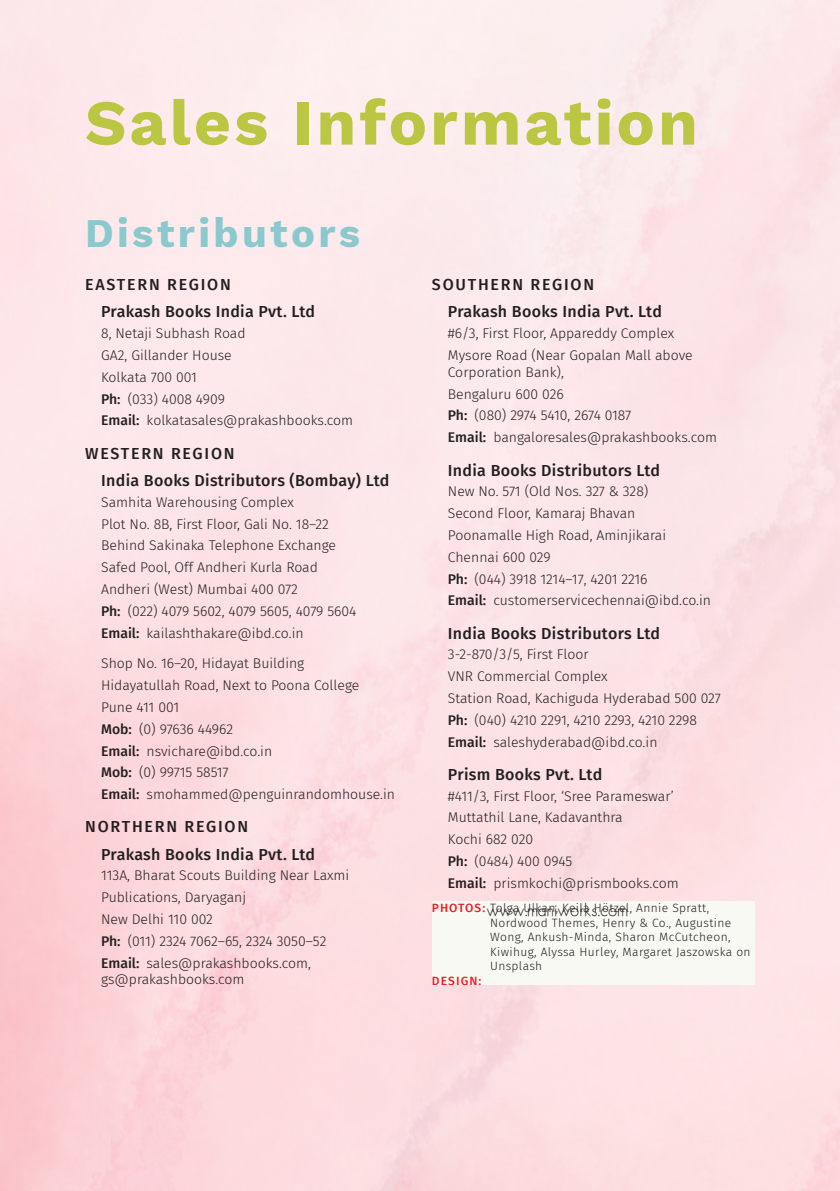
<style>
.page{position:relative;width:840px;height:1191px;background:#fff}
.page>*{position:absolute;margin:0;border:0;box-sizing:border-box;transform-origin:0 0}
.t1{font:700 64px "Work Sans";letter-spacing:.05em;color:#bbc642}
.t2{font:700 40px "Work Sans";letter-spacing:.085em;color:#8ac9cd}
.t3{font:500 16px/27.2px "Fira Sans";letter-spacing:.02em;color:#231f20}
.t4{font:16px "Futura ICG Light";color:#231f20}
.t5{font:300 14px/21.8px "Fira Sans";color:#231f20}
.t6{font:300 12px "Fira Sans";letter-spacing:.03em;color:#231f20}
.t7{font:500 12px "Fira Sans";letter-spacing:.09em;color:#ee1d23}
.s1{font-weight:500}
.s2{font-weight:500;color:#ee1d23}
</style>
<div class="page">
<hr style="left:839px;top:0;width:1px;height:1191px;background:#fde9ea">
<div style="left:431px;top:901px;width:323px;height:83px;background:#f9f9f4"></div>
<p class="t1" style="left:85px;top:74px;width:614px">Sales Information</p>
<p class="t2" style="left:85px;top:203px;width:276px">Distributors</p>
<p class="t3" style="left:101px;top:270px;width:215px;text-indent:-16px">EASTERN REGION<br>Prakash Books India Pvt. Ltd</p>
<p class="t5" style="left:101px;top:322px;width:253px">8, Netaji Subhash Road<br>GA2, Gillander House<br>Kolkata 700 001<br><span class="s1">Ph:</span> (033) 4008 4909<br><span class="s1">Email:</span> kolkatasales@prakashbooks.com</p>
<p class="t3" style="left:101px;top:439px;width:289px;text-indent:-16px">WESTERN REGION<br>India Books Distributors (Bombay) Ltd</p>
<p class="t5" style="left:101px;top:491px;width:257px">Samhita Warehousing Complex<br>Plot No. 8B, First Floor, Gali No. 18–22<br>Behind Sakinaka Telephone Exchange Safed Pool, Off Andheri Kurla Road Andheri (West) Mumbai 400 072<br><span class="s1">Ph:</span> (022) 4079 5602, 4079 5605, 4079 5604<br><span class="s1">Email:</span> kailashthakare@ibd.co.in</p>
<p class="t5" style="left:101px;top:652px;width:295px">Shop No. 16–20, Hidayat Building<br>Hidayatullah Road, Next to Poona College<br>Pune 411 001<br><span class="s1">Mob:</span> (0) 97636 44962<br><span class="s1">Email:</span> nsvichare@ibd.co.in<br><span class="s1">Mob:</span> (0) 99715 58517<br><span class="s1">Email:</span> smohammed@penguinrandomhouse.in</p>
<p class="t3" style="left:101px;top:812px;width:215px;text-indent:-16px">NORTHERN REGION<br>Prakash Books India Pvt. Ltd</p>
<p class="t5" style="left:101px;top:864px;width:249px">113A, Bharat Scouts Building Near Laxmi<br>Publications, Daryaganj<br>New Delhi 110 002<br><span class="s1">Ph:</span> (011) 2324 7062–65, 2324 3050–52<br><span class="s1">Email:</span> sales@prakashbooks.com,</p>
<p class="t5" style="left:101px;top:968px;width:145px">gs@prakashbooks.com</p>
<p class="t3" style="left:447px;top:270px;width:215px;text-indent:-16px">SOUTHERN REGION<br>Prakash Books India Pvt. Ltd</p>
<p class="t5" style="left:447px;top:322px;width:246px">#6/3, First Floor, Appareddy Complex<br>Mysore Road (Near Gopalan Mall above</p>
<p class="t5" style="left:447px;top:361px;width:270px">Corporation Bank),<br>Bengaluru 600 026<br><span class="s1">Ph:</span> (080) 2974 5410, 2674 0187<br><span class="s1">Email:</span> bangaloresales@prakashbooks.com</p>
<p class="t3" style="left:447px;top:455px;width:213px">India Books Distributors Ltd</p>
<p class="t5" style="left:447px;top:480px;width:264px">New No. 571 (Old Nos. 327 &amp; 328)<br>Second Floor, Kamaraj Bhavan<br>Poonamalle High Road, Aminjikarai<br>Chennai 600 029<br><span class="s1">Ph:</span> (044) 3918 1214–17, 4201 2216<br><span class="s1">Email:</span> customerservicechennai@ibd.co.in</p>
<p class="t3" style="left:447px;top:618px;width:213px">India Books Distributors Ltd</p>
<p class="t5" style="left:447px;top:643px;width:274px">3-2-870/3/5, First Floor<br>VNR Commercial Complex<br>Station Road, Kachiguda Hyderabad 500 027<br><span class="s1">Ph:</span> (040) 4210 2291, 4210 2293, 4210 2298<br><span class="s1">Email:</span> saleshyderabad@ibd.co.in</p>
<p class="t3" style="left:447px;top:760px;width:156px">Prism Books Pvt. Ltd</p>
<p class="t5" style="left:447px;top:784px;width:232px">#411/3, First Floor, ‘Sree Parameswar’<br>Muttathil Lane, Kadavanthra<br>Kochi 682 020<br><span class="s1">Ph:</span> (0484) 400 0945<br><span class="s1">Email:</span> prismkochi@prismbooks.com</p>
<p class="t4" style="left:486px;top:899px;width:143px">www.maniworks.com</p>
<p class="t6" style="left:431px;top:899px;width:278px"><span class="s2">PHOTOS:</span> Tolga Ulkan, Keila Hötzel, Annie Spratt,</p>
<p class="t6" style="left:490px;top:914px;width:242px">Nordwood Themes, Henry &amp; Co., Augustine</p>
<p class="t6" style="left:490px;top:928px;width:242px">Wong, Ankush-Minda, Sharon McCutcheon,</p>
<p class="t6" style="left:490px;top:943px;width:262px">Kiwihug, Alyssa Hurley, Margaret Jaszowska on</p>
<p class="t6" style="left:490px;top:957px;width:54px">Unsplash</p>
<p class="t7" style="left:431px;top:970px;width:51px">DESIGN:</p>
</div>
